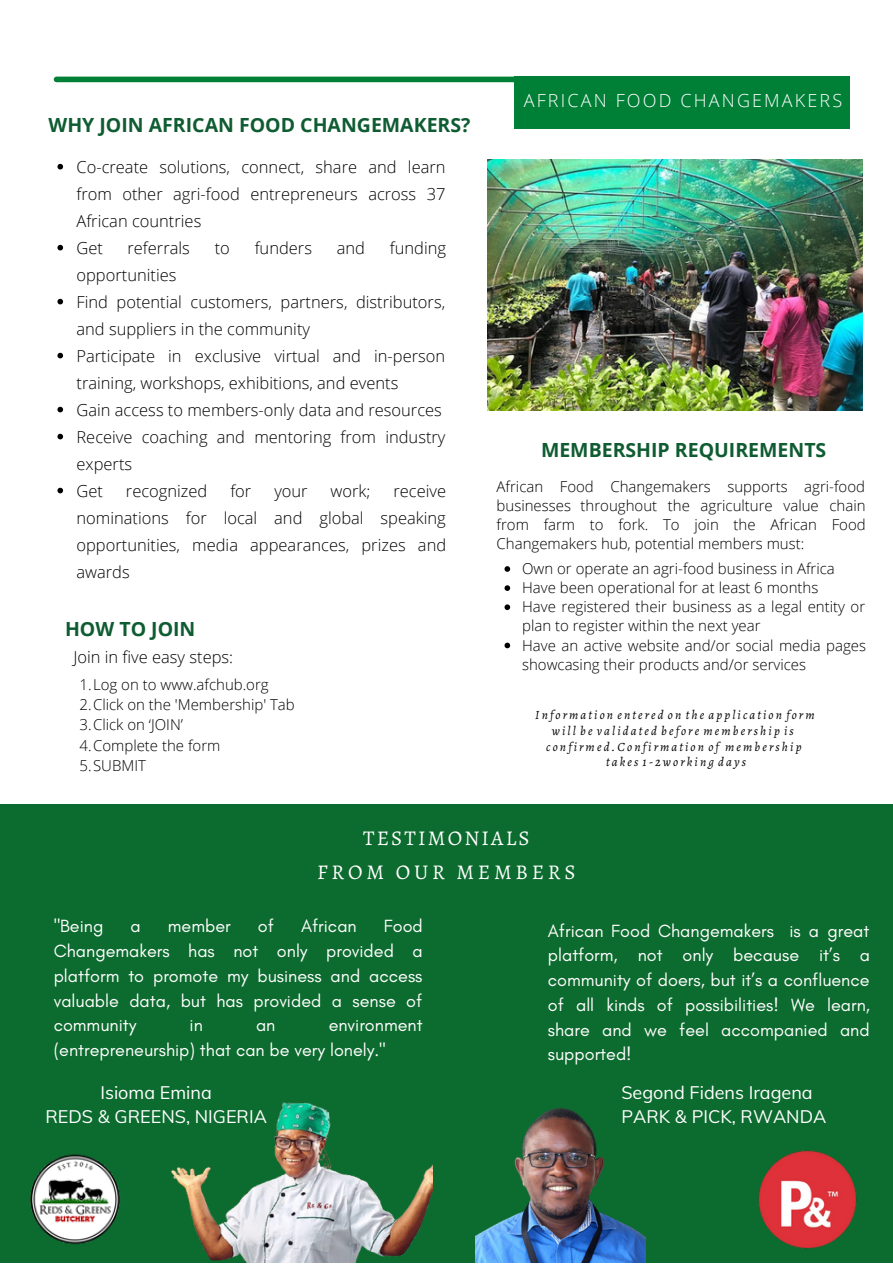
<style>
.page{position:relative;width:893px;height:1264px;background:#fff}
.page>*{position:absolute;margin:0;border:0;box-sizing:border-box;transform-origin:0 0}
.t1{font:21px "Alegreya";letter-spacing:.175em;color:#fff}
.t2{font:21px "Alegreya";letter-spacing:.1em;color:#fff}
.t3{font:700 19.5px "Open Sans";color:#0f5c32}
.t4{font:18px/24.8px "Glacial Indifference";color:#fff;text-align:justify}
.t5{font:18px "RTL Bayan Regular";color:#fff}
.t6{font:300 18px "Open Sans";letter-spacing:.12em;color:#fff}
.t7{font:300 16.5px/27px "Open Sans";color:#000}
.t8{font:300 15px/19px "Open Sans";color:#000}
.t9{font:italic 12.6px/15.9px "Alegreya";letter-spacing:.17em;color:#000;text-align:center}
</style>
<div class="page">
<div style="left:515px;top:76px;width:335px;height:52px;background:#008037"></div>
<div style="left:56px;top:77px;width:779px;height:5px;background:#008037"></div>
<div style="left:0;top:804px;width:892px;height:458px;background:#0c6b2e"></div>
<img style="left:30px;top:1154px;width:91px;height:91px">
<img style="left:171px;top:1102px;width:262px;height:160px">
<img style="left:758px;top:1150px;width:99px;height:99px">
<img style="left:475px;top:1108px;width:170px;height:154px">
<img style="left:487px;top:159px;width:375px;height:251px">
<svg style="left:57px;top:164px;width:6px;height:5px"></svg>
<svg style="left:57px;top:245px;width:6px;height:5px"></svg>
<svg style="left:57px;top:299px;width:6px;height:5px"></svg>
<svg style="left:57px;top:353px;width:6px;height:5px"></svg>
<svg style="left:57px;top:407px;width:6px;height:5px"></svg>
<svg style="left:57px;top:434px;width:6px;height:5px"></svg>
<svg style="left:57px;top:488px;width:6px;height:5px"></svg>
<svg style="left:504px;top:566px;width:6px;height:6px"></svg>
<svg style="left:504px;top:585px;width:6px;height:6px"></svg>
<svg style="left:504px;top:604px;width:6px;height:6px"></svg>
<svg style="left:504px;top:642px;width:6px;height:6px"></svg>
<p class="t3" style="left:48px;top:111px;width:423px">WHY JOIN AFRICAN FOOD CHANGEMAKERS?</p>
<p class="t7" style="left:76px;top:153px;width:370px;text-align:justify">Co-create solutions, connect, share and learn from other agri-food entrepreneurs across 37<br>African countries</p>
<p class="t7" style="left:76px;top:234px;width:28px">Get</p>
<p class="t7" style="left:127px;top:234px;width:64px">referrals</p>
<p class="t7" style="left:215px;top:234px;width:17px">to</p>
<p class="t7" style="left:255px;top:234px;width:59px">funders</p>
<p class="t7" style="left:337px;top:234px;width:30px">and</p>
<p class="t7" style="left:390px;top:234px;width:58px">funding</p>
<p class="t7" style="left:76px;top:261px;width:101px">opportunities</p>
<p class="t7" style="left:76px;top:288px;width:370px">Find potential customers, partners, distributors, and suppliers in the community</p>
<p class="t7" style="left:76px;top:342px;width:370px">Participate in exclusive virtual and in-person training, workshops, exhibitions, and events</p>
<p class="t7" style="left:76px;top:396px;width:367px">Gain access to members-only data and resources</p>
<p class="t7" style="left:76px;top:423px;width:370px">Receive coaching and mentoring from industry experts</p>
<p class="t7" style="left:76px;top:477px;width:28px">Get</p>
<p class="t7" style="left:126px;top:477px;width:83px">recognized</p>
<p class="t7" style="left:230px;top:477px;width:23px">for</p>
<p class="t7" style="left:274px;top:477px;width:35px">your</p>
<p class="t7" style="left:330px;top:477px;width:41px">work;</p>
<p class="t7" style="left:76px;top:477px;width:371px;text-align:justify;text-indent:317px">receive nominations for local and global speaking opportunities, media appearances, prizes and awards</p>
<p class="t3" style="left:65px;top:615px;width:132px">HOW TO JOIN</p>
<p class="t7" style="left:73px;top:643px;width:161px">Join in five easy steps:</p>
<p class="t8" style="left:79px;top:674px;width:191px">1.Log on to www.afchub.org</p>
<p class="t8" style="left:79px;top:694px;width:217px">2.Click on the 'Membership' Tab</p>
<p class="t8" style="left:79px;top:715px;width:105px">3.Click on ‘JOIN’</p>
<p class="t8" style="left:79px;top:735px;width:142px">4.Complete the form</p>
<p class="t8" style="left:79px;top:755px;width:68px">5.SUBMIT</p>
<p class="t6" style="left:523px;top:87px;width:320px">AFRICAN FOOD CHANGEMAKERS</p>
<p class="t3" style="left:541px;top:436px;width:287px">MEMBERSHIP REQUIREMENTS</p>
<p class="t8" style="left:496px;top:476px;width:370px;text-align:justify">African Food Changemakers supports agri-food businesses throughout the agriculture value chain from farm to fork. To join the African Food Changemakers hub, potential members must:</p>
<p class="t8" style="left:522px;top:558px;width:314px">Own or operate an agri-food business in Africa</p>
<p class="t8" style="left:522px;top:578px;width:298px">Have been operational for at least 6 months</p>
<p class="t8" style="left:522px;top:597px;width:344px">Have registered their business as a legal entity or plan to register within the next year</p>
<p class="t8" style="left:522px;top:635px;width:345px">Have an active website and/or social media pages showcasing their products and/or services</p>
<p class="t9" style="left:535px;top:706px;width:281px">Information entered on the application form will be validated before membership is</p>
<p class="t9" style="left:546px;top:738px;width:257px">confirmed.Confirmation of membership</p>
<p class="t9" style="left:606px;top:754px;width:141px">takes 1-2working days</p>
<p class="t2" style="left:363px;top:823px;width:168px">TESTIMONIALS</p>
<p class="t1" style="left:317px;top:857px;width:260px">FROM OUR MEMBERS</p>
<p class="t4" style="left:54px;top:913px;width:370px;text-indent:330px">Food Changemakers has not only provided a platform to promote my business and access valuable data, but has provided a sense of community</p>
<p class="t4" style="left:54px;top:913px;width:51px">"Being</p>
<p class="t4" style="left:130px;top:913px;width:12px">a</p>
<p class="t4" style="left:168px;top:913px;width:64px">member</p>
<p class="t4" style="left:258px;top:913px;width:18px">of</p>
<p class="t4" style="left:301px;top:913px;width:57px">African</p>
<p class="t4" style="left:54px;top:1012px;width:370px;text-indent:275px">environment (entrepreneurship) that can be very lonely."</p>
<p class="t4" style="left:189px;top:1012px;width:15px">in</p>
<p class="t4" style="left:256px;top:1012px;width:21px">an</p>
<p class="t4" style="left:548px;top:917px;width:324px">African Food Changemakers is a great platform, not only because it’s a community of doers, but it’s a confluence of all kinds of possibilities! We learn, share and we feel accompanied and supported!</p>
<p class="t5" style="left:621px;top:1080px;width:193px">Segond Fidens Iragena</p>
<p class="t5" style="left:100px;top:1080px;width:113px">Isioma Emina</p>
<p class="t5" style="left:45px;top:1104px;width:223px">REDS &amp; GREENS, NIGERIA</p>
<p class="t5" style="left:621px;top:1104px;width:206px">PARK &amp; PICK, RWANDA</p>
</div>
